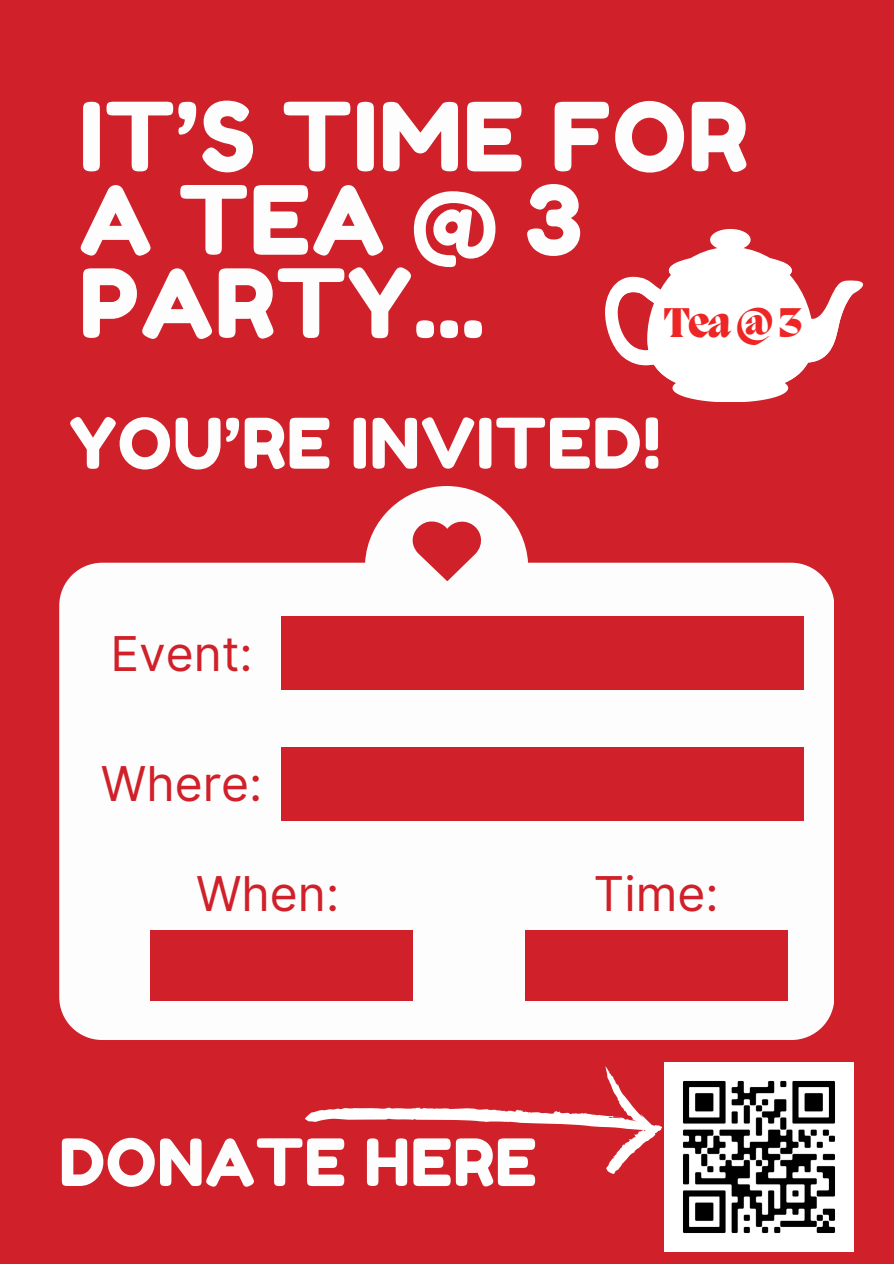
<style>
.page{position:relative;width:894px;height:1264px;background:#fff}
.page>*{position:absolute;margin:0;border:0;box-sizing:border-box;transform-origin:0 0}
.t1{font:94.95px/83.2px "Fredoka One";letter-spacing:.015em;color:#fcfdfc}
.t2{font:69.45px "Fredoka One";letter-spacing:.015em;color:#fcfdfc}
.t3{font:64.95px "Fredoka One";letter-spacing:.015em;color:#fcfdfc}
.t4{font:48px "Inter";color:#d02029}
.t5{font:800 42.75px "Migra";color:#ed2625}
</style>
<div class="page">
<div style="left:0;top:0;width:893px;height:1263px;background:#d02029"></div>
<svg style="left:59px;top:486px;width:774px;height:554px;fill:#fcfdfc"></svg>
<svg style="left:412px;top:521px;width:69px;height:60px"></svg>
<div style="left:281px;top:616px;width:522px;height:73px;background:#d02029"></div>
<div style="left:281px;top:747px;width:522px;height:73px;background:#d02029"></div>
<div style="left:525px;top:930px;width:262px;height:70px;background:#d02029"></div>
<div style="left:150px;top:930px;width:262px;height:70px;background:#d02029"></div>
<img style="left:664px;top:1062px;width:189px;height:189px">
<svg style="left:305px;top:1066px;width:357px;height:107px"></svg>
<svg style="left:605px;top:229px;width:258px;height:173px"></svg>
<p class="t1" style="left:79px;top:95px;width:670px">IT’S TIME FOR<br>ATEA@3<br>PARTY...</p>
<p class="t5" style="left:663px;top:303px;width:141px">Tea@3</p>
<p class="t2" style="left:69px;top:401px;width:593px">YOU’RE INVITED!</p>
<h1 class="t4" style="left:110px;top:624px;width:144px">Event:</h1>
<p class="t4" style="left:101px;top:754px;width:163px">Where:</p>
<h3 class="t4" style="left:196px;top:864px;width:145px">When:</h3>
<h2 class="t4" style="left:593px;top:864px;width:127px">Time:</h2>
<p class="t3" style="left:59px;top:1122px;width:479px">DONATE HERE</p>
</div>
